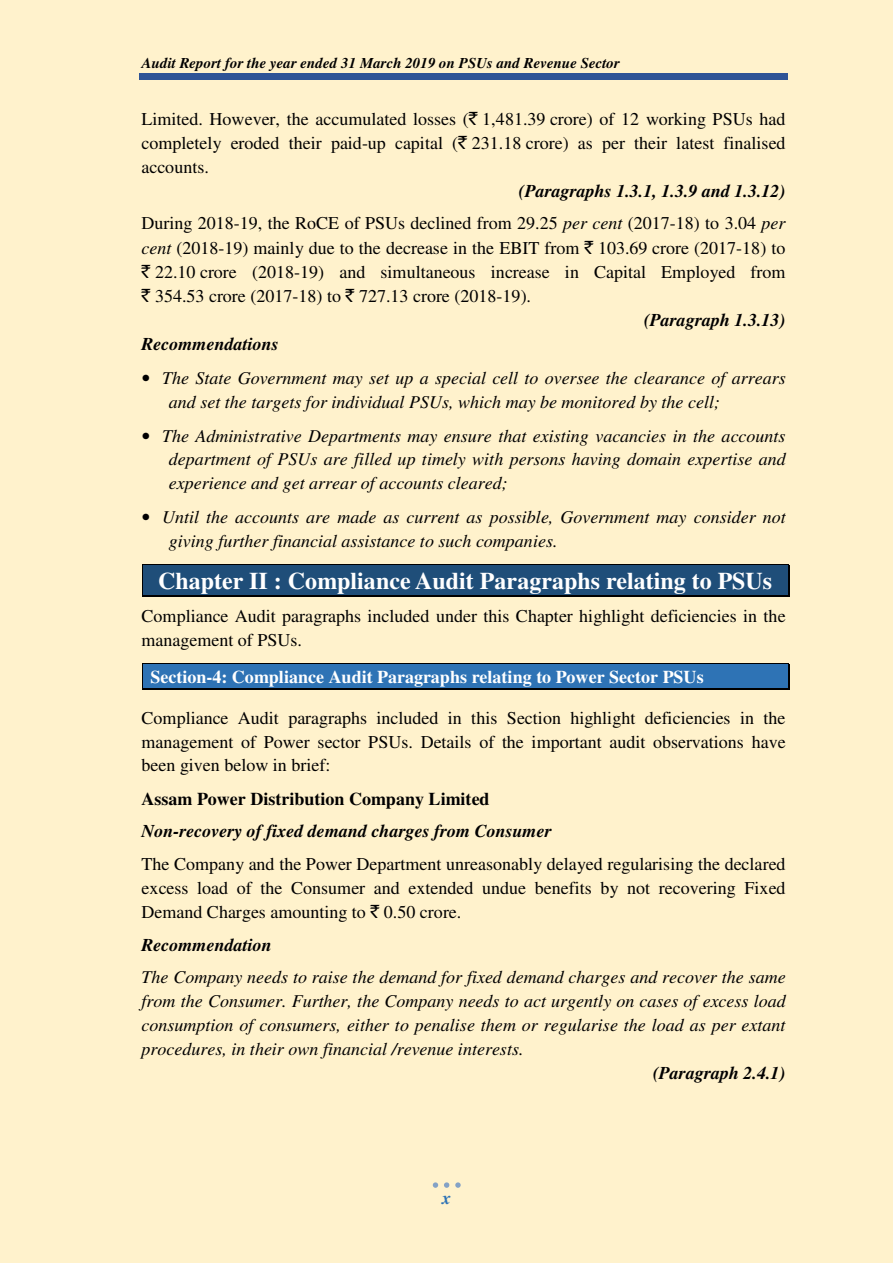
<style>
.page{position:relative;width:893px;height:1263px;background:#fff}
.page>*{position:absolute;margin:0;border:0;box-sizing:border-box;transform-origin:0 0}
.t1{font:700 24px "Times";color:#fff}
.t2{font:18px/24px "Times";color:#000;text-align:justify}
.t3{font:italic 18px/23.9px "Times";color:#000}
.t4{font:italic 700 18px "Times";color:#000}
.t5{font:700 18px "Times";color:#fff}
.t6{font:700 18px "Times";color:#000}
.t7{font:italic 700 18px "Times";color:#2e73b5}
.t8{font:italic 700 15px "Times";color:#000}
.s1{font-family:"Rupee Foradian"}
.s2{font-weight:700;font-style:italic}
.s3{font-style:italic}
</style>
<div class="page">
<div style="left:0;top:0;width:892px;height:1263px;background:#fff2cc"></div>
<hr style="left:140px;top:78px;width:647px;height:2px;background:#2f5496">
<hr style="left:140px;top:73px;width:647px;height:4px;background:#2f5496">
<svg style="left:433px;top:1182px;width:5px;height:6px"></svg>
<svg style="left:444px;top:1182px;width:5px;height:6px"></svg>
<svg style="left:455px;top:1182px;width:5px;height:6px"></svg>
<div style="left:142px;top:565px;width:646px;height:31px;background:#1f4e79"></div>
<hr style="left:142px;top:564px;width:646px;height:1px;background:#000">
<hr style="left:142px;top:596px;width:646px;height:1px;background:#000">
<hr style="left:142px;top:565px;width:1px;height:31px;background:#000">
<hr style="left:789px;top:565px;width:1px;height:31px;background:#000">
<hr style="left:788px;top:565px;width:1px;height:31px;background:#000">
<div style="left:142px;top:664px;width:646px;height:24px;background:#2e73b5"></div>
<hr style="left:142px;top:663px;width:646px;height:1px;background:#000">
<hr style="left:142px;top:689px;width:646px;height:1px;background:#000">
<hr style="left:142px;top:688px;width:646px;height:1px;background:#000">
<svg style="left:142px;top:664px;width:1px;height:24px"></svg>
<svg style="left:788px;top:663px;width:2px;height:27px"></svg>
<p class="t8" style="left:142px;top:58px;width:479px">Audit Report for the year ended 31 March 2019 on PSUs and Revenue Sector</p>
<p class="t2" style="left:141px;top:109px;width:645px">Limited. However, the accumulated losses (<span class="s1">`</span> 1,481.39 crore) of 12 working PSUs had completely eroded their paid-up capital (<span class="s1">`</span> 231.18 crore) as per their latest finalised accounts.</p>
<p class="t2" style="left:141px;top:177px;width:645px;line-height:32.4px;text-align:right"><span class="s2">(Paragraphs 1.3.1, 1.3.9 and 1.3.12)<br></span>During 2018-19, the RoCE of PSUs declined from 29.25 <span class="s3">per cent</span> (2017-18) to 3.04 <span class="s3">per</span></p>
<p class="t2" style="left:141px;top:238px;width:645px"><span class="s3">cent</span> (2018-19) mainly due to the decrease in the EBIT from <span class="s1">`</span> 103.69 crore (2017-18) to</p>
<p class="t2" style="left:141px;top:262px;width:645px"><span class="s1">`</span> 22.10 crore (2018-19) and simultaneous increase in Capital Employed from</p>
<p class="t2" style="left:141px;top:286px;width:391px"><span class="s1">`</span> 354.53 crore (2017-18) to <span class="s1">`</span> 727.13 crore (2018-19).</p>
<p class="t4" style="left:644px;top:314px;width:143px">(Paragraph 1.3.13)</p>
<p class="t4" style="left:141px;top:337px;width:139px">Recommendations</p>
<p class="t3" style="left:169px;top:367px;width:618px;text-indent:-27px">• The State Government may set up a special cell to oversee the clearance of arrears and set the targets for individual PSUs, which may be monitored by the cell;</p>
<p class="t3" style="left:169px;top:425px;width:618px;text-align:justify;text-indent:-27px">• The Administrative Departments may ensure that existing vacancies in the accounts department of PSUs are filled up timely with persons having domain expertise and experience and get arrear of accounts cleared;</p>
<p class="t3" style="left:169px;top:507px;width:618px;text-indent:-27px">• Until the accounts are made as current as possible, Government may consider not giving further financial assistance to such companies.</p>
<h1 class="t1" style="left:158px;top:572px;width:615px">Chapter II : Compliance Audit Paragraphs relating to PSUs</h1>
<p class="t2" style="left:141px;top:606px;width:645px">Compliance Audit paragraphs included under this Chapter highlight deficiencies in the management of PSUs.</p>
<p class="t5" style="left:150px;top:670px;width:554px">Section-4: Compliance Audit Paragraphs relating to Power Sector PSUs</p>
<p class="t2" style="left:141px;top:708px;width:645px">Compliance Audit paragraphs included in this Section highlight deficiencies in the management of Power sector PSUs. Details of the important audit observations have been given below in brief:</p>
<p class="t6" style="left:141px;top:792px;width:349px">Assam Power Distribution Company Limited</p>
<p class="t4" style="left:141px;top:825px;width:412px">Non-recovery of fixed demand charges from Consumer</p>
<p class="t2" style="left:141px;top:854px;width:645px">The Company and the Power Department unreasonably delayed regularising the declared excess load of the Consumer and extended undue benefits by not recovering Fixed Demand Charges amounting to <span class="s1">`</span> 0.50 crore.</p>
<p class="t4" style="left:141px;top:938px;width:132px">Recommendation</p>
<p class="t3" style="left:141px;top:967px;width:645px;text-align:justify">The Company needs to raise the demand for fixed demand charges and recover the same from the Consumer. Further, the Company needs to act urgently on cases of excess load consumption of consumers, either to penalise them or regularise the load as per extant procedures, in their own financial /revenue interests.</p>
<p class="t4" style="left:653px;top:1066px;width:134px">(Paragraph 2.4.1)</p>
<p class="t7" style="left:442px;top:1191px;width:10px">x</p>
</div>
